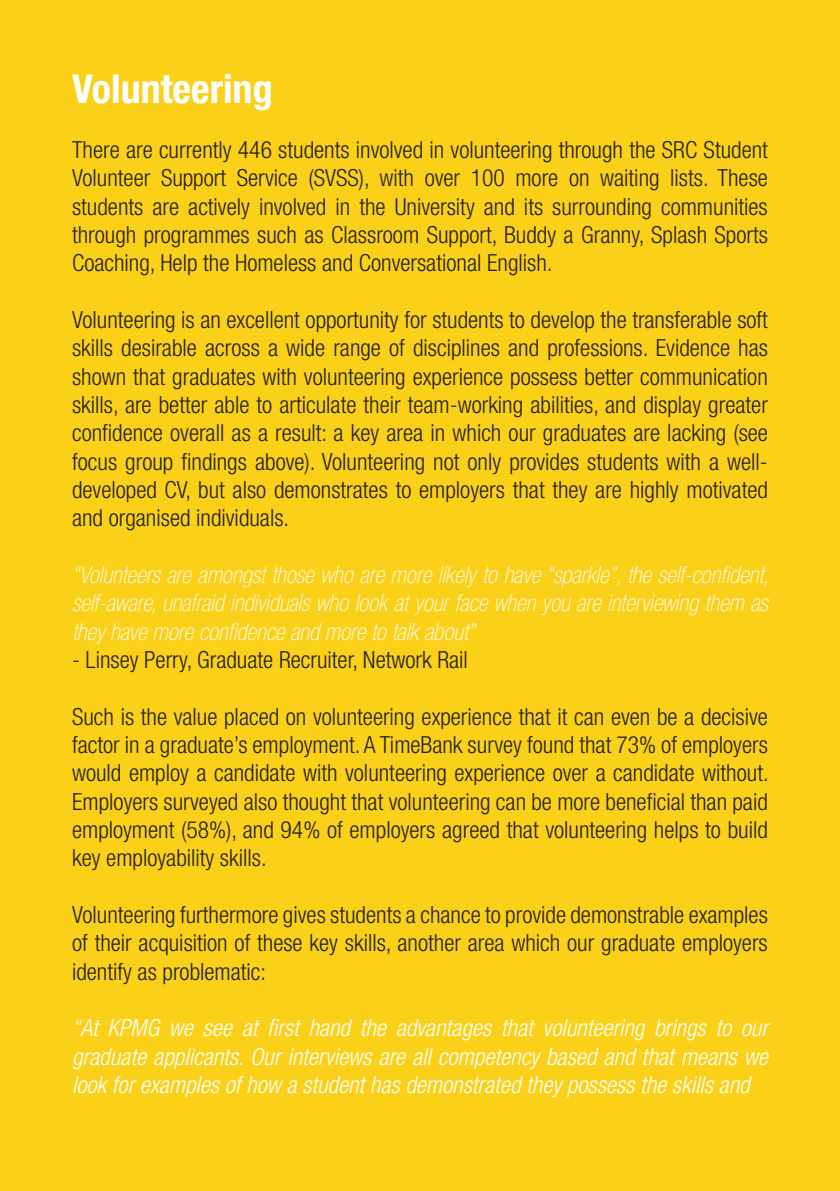
<style>
.page{position:relative;width:840px;height:1191px;background:#fff}
.page>*{position:absolute;margin:0;border:0;box-sizing:border-box;transform-origin:0 0}
.t1{font:700 condensed 40px "Helvetica Neue";color:#fff}
.t2{font:300 condensed 23.6px/28.4px "Helvetica Neue";color:#231f20;text-align:justify}
.t3{font:italic 300 condensed 23.6px/28.4px "Helvetica Neue";color:#fff;text-align:justify}
.t4{font:italic 100 condensed 23.6px/28.4px "Helvetica Neue";color:#fff;text-align:justify}
</style>
<div class="page">
<div style="left:0;top:0;width:839px;height:1191px;background:#fbd018"></div>
<p class="t1" style="left:72px;top:65px;width:202px">Volunteering</p>
<p class="t2" style="left:72px;top:135px;width:697px">There are currently 446 students involved in volunteering through the SRC Student Volunteer Support Service (SVSS), with over 100 more on waiting lists. These students are actively involved in the University and its surrounding communities through programmes such as Classroom Support, Buddy a Granny, Splash Sports Coaching, Help the Homeless and Conversational English.</p>
<p class="t2" style="left:72px;top:305px;width:697px">Volunteering is an excellent opportunity for students to develop the transferable soft skills desirable across a wide range of disciplines and professions. Evidence has shown that graduates with volunteering experience possess better communication skills, are better able to articulate their team-working abilities, and display greater confidence overall as a result: a key area in which our graduates are lacking (see focus group findings above). Volunteering not only provides students with a well&shy;developed CV, but also demonstrates to employers that they are highly motivated and organised individuals.</p>
<p class="t4" style="left:72px;top:560px;width:698px">“Volunteers are amongst those who are more likely to have “sparkle”, the self-confident, self-aware, unafraid individuals who look at your face when you are interviewing them as they have more confidence and more to talk about”</p>
<p class="t2" style="left:72px;top:645px;width:397px">- Linsey Perry, Graduate Recruiter, Network Rail</p>
<p class="t2" style="left:72px;top:702px;width:697px">Such is the value placed on volunteering experience that it can even be a decisive factor in a graduate’s employment. A TimeBank survey found that 73% of employers would employ a candidate with volunteering experience over a candidate without.<br>Employers surveyed also thought that volunteering can be more beneficial than paid employment (58%), and 94% of employers agreed that volunteering helps to build key employability skills.</p>
<p class="t2" style="left:72px;top:900px;width:697px">Volunteering furthermore gives students a chance to provide demonstrable examples of their acquisition of these key skills, another area which our graduate employers identify as problematic:</p>
<p class="t3" style="left:72px;top:1013px;width:697px">“At KPMG we see at first hand the advantages that volunteering brings to our graduate applicants. Our interviews are all competency based and that means we look for examples of how a student has demonstrated they possess the skills and</p>
</div>
